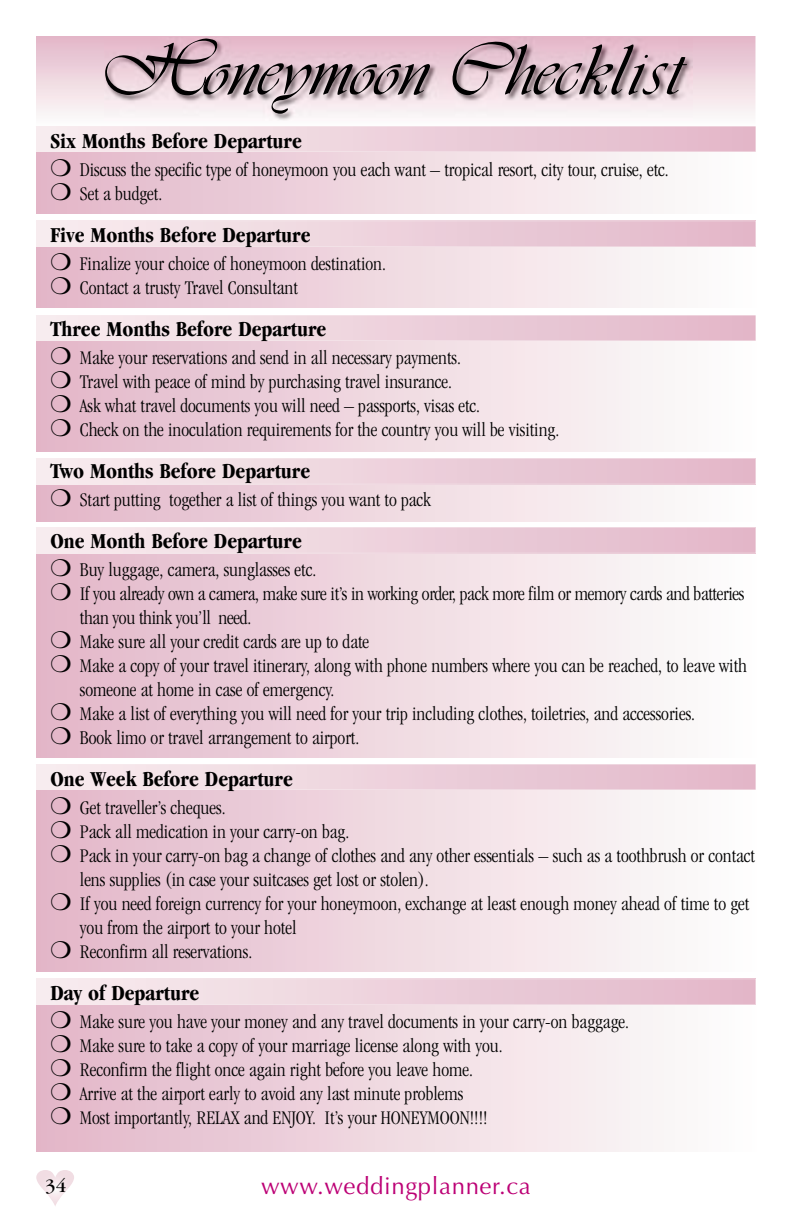
<style>
.page{position:relative;width:792px;height:1224px;background:#fff}
.page>*{position:absolute;margin:0;border:0;box-sizing:border-box;transform-origin:0 0}
.t1{font:72px "Vivaldi";color:#000}
.t2{font:24px "Optima";letter-spacing:.025em;color:#bc0075}
.t3{font:700 condensed 22px "Garamond";color:#000}
.t4{font:300 condensed 20px/24px "Garamond";color:#000}
.t5{font:20px "Garamond";color:#000}
</style>
<div class="page">
<svg style="left:36px;top:1170px;width:38px;height:36px"></svg>
<svg style="left:36px;top:36px;width:719px;height:85px"></svg>
<div style="left:36px;top:140px;width:720px;height:73px;background:linear-gradient(to right,#e3b6c8,#fdfffd)"></div>
<div style="left:36px;top:235px;width:720px;height:73px;background:linear-gradient(to right,#e3b6c8,#fdfffd)"></div>
<div style="left:36px;top:337px;width:720px;height:114px;background:linear-gradient(to right,#e3b6c8,#fdfffd)"></div>
<div style="left:36px;top:469px;width:720px;height:53px;background:linear-gradient(to right,#e3b6c8,#fdfffd)"></div>
<div style="left:36px;top:548px;width:720px;height:210px;background:linear-gradient(to right,#e3b6c8,#fdfffd)"></div>
<div style="left:36px;top:781px;width:720px;height:191px;background:linear-gradient(to right,#e3b6c8,#fdfffd)"></div>
<div style="left:36px;top:991px;width:720px;height:161px;background:linear-gradient(to right,#e3b6c8,#fdfffd)"></div>
<svg style="left:36px;top:126px;width:720px;height:26px"></svg>
<svg style="left:36px;top:221px;width:720px;height:25px"></svg>
<svg style="left:36px;top:315px;width:720px;height:26px"></svg>
<svg style="left:36px;top:458px;width:720px;height:26px"></svg>
<svg style="left:36px;top:527px;width:720px;height:26px"></svg>
<svg style="left:36px;top:764px;width:720px;height:26px"></svg>
<svg style="left:36px;top:979px;width:720px;height:25px"></svg>
<img style="left:104px;top:37px;width:589px;height:83px">
<h1 class="t1" style="left:94px;top:28px;width:583px">Honeymoon Checklist</h1>
<p class="t3" style="left:50px;top:129px;width:253px">Six Months Before Departure</p>
<p class="t4" style="left:50px;top:158px;width:620px">❍ Discuss the specific type of honeymoon you each want – tropical resort, city tour, cruise, etc. ❍ Set a budget.</p>
<p class="t3" style="left:50px;top:223px;width:262px">Five Months Before Departure</p>
<p class="t4" style="left:50px;top:252px;width:337px">❍ Finalize your choice of honeymoon destination. ❍ Contact a trusty Travel Consultant</p>
<p class="t3" style="left:50px;top:317px;width:277px">Three Months Before Departure</p>
<p class="t4" style="left:50px;top:346px;width:510px">❍ Make your reservations and send in all necessary payments.<br>❍ Travel with peace of mind by purchasing travel insurance.<br>❍ Ask what travel documents you will need – passports, visas etc.<br>❍ Check on the inoculation requirements for the country you will be visiting.</p>
<p class="t3" style="left:50px;top:459px;width:261px">Two Months Before Departure</p>
<p class="t4" style="left:50px;top:488px;width:382px">❍ Start putting together a list of things you want to pack</p>
<p class="t3" style="left:50px;top:529px;width:253px">One Month Before Departure</p>
<p class="t4" style="left:50px;top:558px;width:267px">❍ Buy luggage, camera, sunglasses etc.</p>
<p class="t4" style="left:50px;top:582px;width:696px">❍ If you already own a camera, make sure it’s in working order, pack more film or memory cards and batteries</p>
<p class="t4" style="left:80px;top:606px;width:173px">than you think you’ll need.</p>
<p class="t4" style="left:50px;top:630px;width:320px">❍ Make sure all your credit cards are up to date</p>
<p class="t4" style="left:50px;top:654px;width:698px">❍ Make a copy of your travel itinerary, along with phone numbers where you can be reached, to leave with</p>
<p class="t4" style="left:80px;top:678px;width:256px">someone at home in case of emergency.</p>
<p class="t4" style="left:50px;top:702px;width:646px">❍ Make a list of everything you will need for your trip including clothes, toiletries, and accessories.</p>
<p class="t4" style="left:50px;top:726px;width:310px">❍ Book limo or travel arrangement to airport.</p>
<p class="t3" style="left:50px;top:767px;width:244px">One Week Before Departure</p>
<p class="t4" style="left:50px;top:796px;width:177px">❍ Get traveller’s cheques.</p>
<p class="t4" style="left:50px;top:820px;width:300px">❍ Pack all medication in your carry-on bag.</p>
<p class="t4" style="left:50px;top:844px;width:706px">❍ Pack in your carry-on bag a change of clothes and any other essentials – such as a toothbrush or contact</p>
<p class="t4" style="left:80px;top:868px;width:350px">lens supplies (in case your suitcases get lost or stolen).</p>
<p class="t4" style="left:50px;top:892px;width:700px">❍ If you need foreign currency for your honeymoon, exchange at least enough money ahead of time to get</p>
<p class="t4" style="left:80px;top:916px;width:218px">you from the airport to your hotel</p>
<p class="t4" style="left:50px;top:940px;width:203px">❍ Reconfirm all reservations.</p>
<p class="t3" style="left:50px;top:981px;width:150px">Day of Departure</p>
<p class="t4" style="left:50px;top:1010px;width:580px">❍ Make sure you have your money and any travel documents in your carry-on baggage. ❍ Make sure to take a copy of your marriage license along with you.<br>❍ Reconfirm the flight once again right before you leave home.<br>❍ Arrive at the airport early to avoid any last minute problems<br>❍ Most importantly, RELAX and ENJOY. It’s your HONEYMOON!!!!</p>
<p class="t5" style="left:45px;top:1176px;width:23px">34</p>
<p class="t2" style="left:261px;top:1172px;width:271px">www.weddingplanner.ca</p>
</div>
